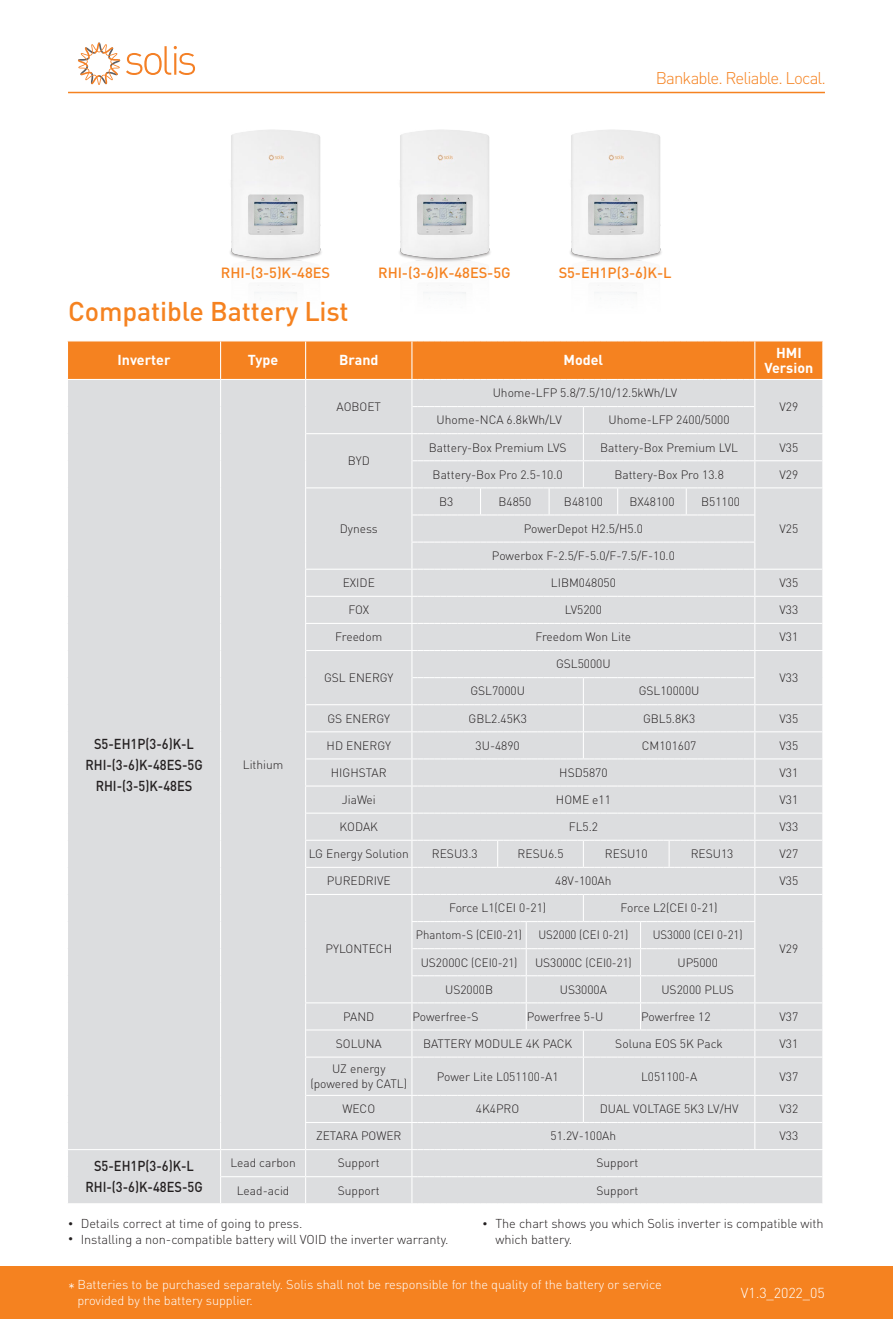
<style>
.page{position:relative;width:893px;height:1319px;background:#fff}
.page>*{position:absolute;margin:0;border:0;box-sizing:border-box;transform-origin:0 0}
.t1{font:500 26.85px "DIN Pro";letter-spacing:-.005em;color:#f58220}
.t2{font:300 16.8px "DIN Pro";letter-spacing:-.05em;color:#f58220}
.t3{font:300 15px "DIN Pro";color:#fff}
.t4{font:500 14.7px "DIN Pro";letter-spacing:-.005em;color:#f58220}
.t5{font:500 14.25px/21px "DIN Pro";color:#231f20;text-align:center;scale:.9 1}
.t6{font:700 14.25px/15px "DIN Pro";color:#fff;text-align:center}
.t7{font:300 14.25px "DIN Pro";letter-spacing:-.005em;color:#fff}
.t8{font:300 12.75px/15.3px "DIN Pro";letter-spacing:-.005em;color:#231f20}
.t9{font:300 12.75px/15.3px "DIN Pro";letter-spacing:-.005em;color:#fff}
.t10{font:300 12px/14.4px "DIN Pro";color:#231f20;text-align:center}
.t11{font:300 12px "DIN Pro";color:#231f20;scale:.95 1}
.s1{font-weight:400;font-size:9.75px}
</style>
<div class="page">
<hr style="left:68px;top:92px;width:757px;height:1px;background:#f58220">
<img style="left:230px;top:129px;width:92px;height:170px">
<img style="left:399px;top:129px;width:92px;height:170px">
<img style="left:570px;top:129px;width:92px;height:170px">
<svg style="left:126px;top:46px;width:69px;height:29px"></svg>
<svg style="left:78px;top:43px;width:42px;height:42px"></svg>
<div style="left:68px;top:1057px;width:754px;height:37px;background:#dcdddf"></div>
<hr style="left:220px;top:1056px;width:1px;height:39px;background:#fff">
<hr style="left:411px;top:1057px;width:1px;height:37px;background:#fff">
<hr style="left:583px;top:1057px;width:1px;height:37px;background:#fff">
<hr style="left:754px;top:1057px;width:1px;height:37px;background:#fff">
<hr style="left:305px;top:1057px;width:1px;height:38px;background:#fff">
<svg style="left:67px;top:341px;width:756px;height:716px;background:#dfdad7"></svg>
<hr style="left:755px;top:1056px;width:67px;height:1px;background:#fff">
<div style="left:68px;top:1094px;width:755px;height:110px;background:#dcdddf"></div>
<div style="left:0;top:1266px;width:893px;height:52px;background:#f58220"></div>
<h2 class="t2" style="left:656px;top:66px;width:172px">Bankable. Reliable. Local.</h2>
<p class="t4" style="left:221px;top:263px;width:111px">RHI-(3-5)K-48ES</p>
<p class="t4" style="left:378px;top:263px;width:134px">RHI-(3-6)K-48ES-5G</p>
<p class="t4" style="left:559px;top:263px;width:114px">S5-EH1P(3-6)K-L</p>
<h1 class="t1" style="left:68px;top:292px;width:282px">Compatible Battery List</h1>
<p class="t6" style="left:118px;top:352px;width:54px">Inverter</p>
<p class="t6" style="left:248px;top:352px;width:32px">Type</p>
<p class="t6" style="left:339px;top:352px;width:41px">Brand</p>
<p class="t6" style="left:563px;top:352px;width:41px">Model</p>
<p class="t6" style="left:764px;top:344px;width:50px">HMI<br>Version</p>
<p class="t10" style="left:337px;top:399px;width:46px">AOBOET</p>
<p class="t10" style="left:348px;top:453px;width:24px">BYD</p>
<p class="t10" style="left:340px;top:520px;width:40px">Dyness</p>
<p class="t10" style="left:493px;top:385px;width:186px">Uhome-LFP 5.8/7.5/10/12.5kWh/LV</p>
<p class="t10" style="left:437px;top:412px;width:127px">Uhome-NCA 6.8kWh/LV</p>
<p class="t10" style="left:609px;top:412px;width:123px">Uhome-LFP 2400/5000</p>
<p class="t10" style="left:779px;top:399px;width:20px">V29</p>
<p class="t10" style="left:429px;top:439px;width:139px">Battery-Box Premium LVS</p>
<p class="t10" style="left:600px;top:439px;width:139px">Battery-Box Premium LVL</p>
<p class="t10" style="left:779px;top:439px;width:20px">V35</p>
<p class="t10" style="left:433px;top:466px;width:132px">Battery-Box Pro 2.5-10.0</p>
<p class="t10" style="left:614px;top:466px;width:111px">Battery-Box Pro 13.8</p>
<p class="t10" style="left:779px;top:466px;width:20px">V29</p>
<p class="t10" style="left:439px;top:493px;width:16px">B3</p>
<p class="t10" style="left:498px;top:493px;width:34px">B4850</p>
<p class="t10" style="left:564px;top:493px;width:40px">B48100</p>
<p class="t10" style="left:629px;top:493px;width:47px">BX48100</p>
<p class="t10" style="left:701px;top:493px;width:40px">B51100</p>
<p class="t10" style="left:524px;top:520px;width:121px">PowerDepot H2.5/H5.0</p>
<p class="t10" style="left:779px;top:520px;width:20px">V25</p>
<p class="t10" style="left:492px;top:548px;width:184px">Powerbox F-2.5/F-5.0/F-7.5/F-10.0</p>
<p class="t10" style="left:343px;top:575px;width:34px">EXIDE</p>
<p class="t10" style="left:551px;top:575px;width:67px">LIBM048050</p>
<p class="t10" style="left:779px;top:575px;width:20px">V35</p>
<p class="t10" style="left:348px;top:602px;width:22px">FOX</p>
<p class="t10" style="left:565px;top:602px;width:39px">LV5200</p>
<p class="t10" style="left:779px;top:602px;width:20px">V33</p>
<p class="t10" style="left:335px;top:629px;width:48px">Freedom</p>
<p class="t10" style="left:536px;top:629px;width:97px">Freedom Won Lite</p>
<p class="t10" style="left:779px;top:629px;width:20px">V31</p>
<p class="t10" style="left:324px;top:669px;width:71px">GSL ENERGY</p>
<p class="t10" style="left:556px;top:656px;width:56px">GSL5000U</p>
<p class="t10" style="left:779px;top:669px;width:20px">V33</p>
<p class="t5" style="left:85px;top:732px;width:132px">S5-EH1P(3-6)K-L<br>RHI-(3-6)K-48ES-5G<br>RHI-(3-5)K-48ES</p>
<p class="t10" style="left:243px;top:756px;width:42px">Lithium</p>
<p class="t10" style="left:470px;top:683px;width:56px">GSL7000U</p>
<p class="t10" style="left:639px;top:683px;width:62px">GSL10000U</p>
<p class="t10" style="left:327px;top:710px;width:64px">GS ENERGY</p>
<p class="t10" style="left:468px;top:710px;width:60px">GBL2.45K3</p>
<p class="t10" style="left:643px;top:710px;width:54px">GBL5.8K3</p>
<p class="t10" style="left:779px;top:710px;width:20px">V35</p>
<p class="t10" style="left:327px;top:737px;width:66px">HD ENERGY</p>
<p class="t10" style="left:476px;top:737px;width:46px">3U-4890</p>
<p class="t10" style="left:642px;top:737px;width:56px">CM101607</p>
<p class="t10" style="left:779px;top:737px;width:20px">V35</p>
<p class="t10" style="left:331px;top:764px;width:57px">HIGHSTAR</p>
<p class="t10" style="left:559px;top:764px;width:50px">HSD5870</p>
<p class="t10" style="left:779px;top:764px;width:20px">V31</p>
<p class="t10" style="left:342px;top:791px;width:36px">JiaWei</p>
<p class="t10" style="left:556px;top:791px;width:56px">HOME e11</p>
<p class="t10" style="left:779px;top:791px;width:20px">V31</p>
<p class="t10" style="left:340px;top:818px;width:40px">KODAK</p>
<p class="t10" style="left:569px;top:818px;width:31px">FL5.2</p>
<p class="t10" style="left:779px;top:818px;width:20px">V33</p>
<p class="t10" style="left:309px;top:845px;width:102px">LG Energy Solution</p>
<p class="t10" style="left:432px;top:845px;width:47px">RESU3.3</p>
<p class="t10" style="left:518px;top:845px;width:47px">RESU6.5</p>
<p class="t10" style="left:605px;top:845px;width:44px">RESU10</p>
<p class="t10" style="left:691px;top:845px;width:44px">RESU13</p>
<p class="t10" style="left:779px;top:845px;width:20px">V27</p>
<p class="t10" style="left:327px;top:873px;width:65px">PUREDRIVE</p>
<p class="t10" style="left:555px;top:873px;width:58px">48V-100Ah</p>
<p class="t10" style="left:779px;top:873px;width:20px">V35</p>
<p class="t10" style="left:326px;top:940px;width:68px">PYLONTECH</p>
<p class="t10" style="left:449px;top:900px;width:99px">Force L1(CEI 0-21)</p>
<p class="t10" style="left:621px;top:900px;width:99px">Force L2(CEI 0-21)</p>
<p class="t11" style="left:416px;top:926px;width:113px">Phantom-S (CEI0-21)</p>
<p class="t11" style="left:538px;top:926px;width:96px">US2000 (CEI 0-21)</p>
<p class="t11" style="left:653px;top:926px;width:96px">US3000 (CEI 0-21)</p>
<p class="t10" style="left:421px;top:954px;width:98px">US2000C (CEI0-21)</p>
<p class="t10" style="left:535px;top:954px;width:98px">US3000C (CEI0-21)</p>
<p class="t10" style="left:677px;top:954px;width:42px">UP5000</p>
<p class="t10" style="left:445px;top:981px;width:50px">US2000B</p>
<p class="t10" style="left:560px;top:981px;width:49px">US3000A</p>
<p class="t10" style="left:661px;top:981px;width:74px">US2000 PLUS</p>
<p class="t10" style="left:779px;top:940px;width:20px">V29</p>
<p class="t10" style="left:343px;top:1008px;width:33px">PAND</p>
<p class="t10" style="left:412px;top:1008px;width:68px">Powerfree-S</p>
<p class="t10" style="left:527px;top:1008px;width:78px">Powerfree 5-U</p>
<p class="t10" style="left:641px;top:1008px;width:71px">Powerfree 12</p>
<p class="t10" style="left:779px;top:1008px;width:20px">V37</p>
<p class="t10" style="left:336px;top:1035px;width:47px">SOLUNA</p>
<p class="t10" style="left:423px;top:1035px;width:151px">BATTERY MODULE 4K PACK</p>
<p class="t10" style="left:615px;top:1035px;width:109px">Soluna EOS 5K Pack</p>
<p class="t10" style="left:779px;top:1035px;width:20px">V31</p>
<p class="t10" style="left:310px;top:1061px;width:98px">UZ energy (powered by CATL)</p>
<p class="t10" style="left:437px;top:1068px;width:123px">Power Lite L051100-A1</p>
<p class="t10" style="left:641px;top:1068px;width:58px">L051100-A</p>
<p class="t10" style="left:779px;top:1068px;width:20px">V37</p>
<p class="t10" style="left:342px;top:1100px;width:34px">WECO</p>
<p class="t10" style="left:476px;top:1100px;width:45px">4K4PRO</p>
<p class="t10" style="left:600px;top:1100px;width:140px">DUAL VOLTAGE 5K3 LV/HV</p>
<p class="t10" style="left:779px;top:1100px;width:20px">V32</p>
<p class="t10" style="left:316px;top:1128px;width:87px">ZETARA POWER</p>
<p class="t10" style="left:551px;top:1128px;width:67px">51.2V-100Ah</p>
<p class="t10" style="left:779px;top:1128px;width:20px">V33</p>
<p class="t5" style="left:85px;top:1154px;width:132px">S5-EH1P(3-6)K-L<br>RHI-(3-6)K-48ES-5G</p>
<p class="t10" style="left:230px;top:1155px;width:67px">Lead carbon</p>
<p class="t10" style="left:338px;top:1155px;width:43px">Support</p>
<p class="t10" style="left:596px;top:1155px;width:43px">Support</p>
<p class="t10" style="left:237px;top:1182px;width:54px">Lead-acid</p>
<p class="t10" style="left:338px;top:1182px;width:43px">Support</p>
<p class="t10" style="left:596px;top:1182px;width:43px">Support</p>
<p class="t8" style="left:68px;top:1215px;width:236px"><span class="s1">•</span> Details correct at time of going to press.</p>
<p class="t8" style="left:68px;top:1230px;width:382px"><span class="s1">•</span> Installing a non-compatible battery will VOID the inverter warranty.</p>
<p class="t8" style="left:495px;top:1215px;width:330px;text-indent:-13px"><span class="s1">•</span> The chart shows you which Solis inverter is compatible with which battery.</p>
<p class="t9" style="left:78px;top:1276px;width:586px">Batteries to be purchased separately. Solis shall not be responsible for the quality of the battery or service provided by the battery supplier.</p>
<p class="t3" style="left:68px;top:1277px;width:9px">*</p>
<p class="t7" style="left:741px;top:1282px;width:85px">V1.3_2022_05</p>
</div>
